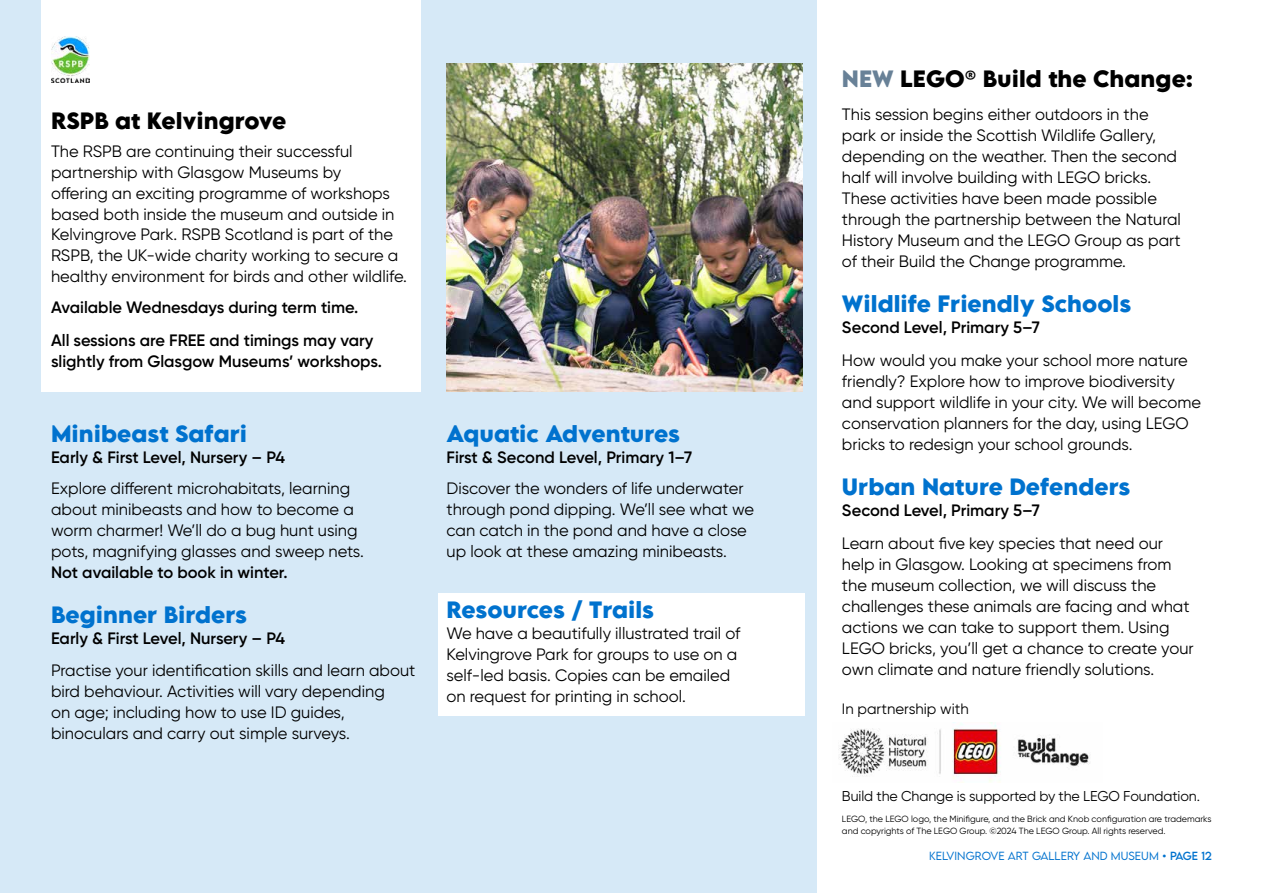
<style>
.page{position:relative;width:1263px;height:893px;background:#fff}
.page>*{position:absolute;margin:0;border:0;box-sizing:border-box;transform-origin:0 0}
.EVENT_TITLE{font:700 21px "LEMONMILK Pro";color:#0072ce}
.EVENT_TITLE-2{font:700 21px "LEMONMILK Pro";color:#000}
.BODY_TEXT{font:16.5px/21px "Gilroy";color:#000}
.BODY_TEXT-2{font:600 16.5px/21px "Gilroy";color:#000}
.BODY_TEXT-3{font:15px "Gilroy";color:#000}
.BODY_TEXT-4{font:14.25px "Gilroy";letter-spacing:-.01em;color:#000}
.BODY_TEXT-5{font:300 10.5px "LEMONMILK Pro";letter-spacing:.005em;color:#0072ce}
.BODY_TEXT-6{font:9px "Gilroy";color:#000}
.s1{color:#688197}
.s2{font-weight:400}
</style>
<div class="page">
<div style="left:0;top:0;width:816px;height:893px;background:#d6e9f7"></div>
<div style="left:41px;top:0;width:380px;height:391px;background:#fff"></div>
<img style="left:51px;top:36px;width:38px;height:46px">
<img style="left:446px;top:64px;width:357px;height:327px">
<div style="left:438px;top:593px;width:367px;height:122px;background:#fff"></div>
<img style="left:839px;top:723px;width:251px;height:59px">
<p class="EVENT_TITLE-2" style="left:51px;top:107px;width:237px">RSPB at Kelvingrove</p>
<p class="BODY_TEXT" style="left:51px;top:141px;width:357px">The RSPB are continuing their successful partnership with Glasgow Museums by<br>offering an exciting programme of workshops based both inside the museum and outside in Kelvingrove Park. RSPB Scotland is part of the RSPB, the UK-wide charity working to secure a healthy environment for birds and other wildlife.</p>
<p class="BODY_TEXT-2" style="left:51px;top:297px;width:309px">Available Wednesdays during term time.</p>
<p class="BODY_TEXT-2" style="left:51px;top:330px;width:333px">All sessions are FREE and timings may vary slightly from Glasgow Museums’ workshops.</p>
<p class="EVENT_TITLE" style="left:51px;top:419px;width:198px">Minibeast Safari</p>
<p class="BODY_TEXT-2" style="left:51px;top:446px;width:236px">Early &amp; First Level, Nursery – P4</p>
<p class="BODY_TEXT" style="left:51px;top:478px;width:314px">Explore different microhabitats, learning about minibeasts and how to become a worm charmer! We’ll do a bug hunt using pots, magnifying glasses and sweep nets.</p>
<p class="BODY_TEXT-2" style="left:51px;top:562px;width:238px">Not available to book in winter.</p>
<p class="EVENT_TITLE" style="left:51px;top:600px;width:198px">Beginner Birders</p>
<p class="BODY_TEXT-2" style="left:51px;top:628px;width:236px">Early &amp; First Level, Nursery – P4</p>
<p class="BODY_TEXT" style="left:51px;top:659px;width:366px">Practise your identification skills and learn about bird behaviour. Activities will vary depending<br>on age; including how to use ID guides, binoculars and carry out simple surveys.</p>
<p class="EVENT_TITLE" style="left:446px;top:419px;width:235px">Aquatic Adventures</p>
<p class="BODY_TEXT-2" style="left:446px;top:446px;width:247px">First &amp; Second Level, Primary 1–7</p>
<p class="BODY_TEXT" style="left:446px;top:478px;width:309px">Discover the wonders of life underwater through pond dipping. We’ll see what we can catch in the pond and have a close up look at these amazing minibeasts.</p>
<p class="EVENT_TITLE" style="left:446px;top:595px;width:209px">Resources / Trails</p>
<p class="BODY_TEXT" style="left:446px;top:623px;width:295px">We have a beautifully illustrated trail of Kelvingrove Park for groups to use on a self-led basis. Copies can be emailed on request for printing in school.</p>
<p class="EVENT_TITLE-2" style="left:842px;top:64px;width:353px"><span class="s1">NEW</span> LEGO® Build the Change:</p>
<p class="BODY_TEXT" style="left:842px;top:103px;width:341px">This session begins either outdoors in the park or inside the Scottish Wildlife Gallery, depending on the weather. Then the second half will involve building with LEGO bricks.<br>These activities have been made possible through the partnership between the Natural History Museum and the LEGO Group as part of their Build the Change programme.</p>
<p class="EVENT_TITLE" style="left:842px;top:289px;width:291px">Wildlife Friendly Schools</p>
<p class="BODY_TEXT-2" style="left:842px;top:316px;width:199px">Second Level, Primary 5–7</p>
<p class="BODY_TEXT" style="left:842px;top:349px;width:361px">How would you make your school more nature friendly? Explore how to improve biodiversity and support wildlife in your city. We will become conservation planners for the day, using LEGO bricks to redesign your school grounds.</p>
<p class="EVENT_TITLE" style="left:842px;top:472px;width:290px">Urban Nature Defenders</p>
<p class="BODY_TEXT-2" style="left:842px;top:499px;width:199px">Second Level, Primary 5–7</p>
<p class="BODY_TEXT" style="left:842px;top:532px;width:353px">Learn about five key species that need our help in Glasgow. Looking at specimens from the museum collection, we will discuss the challenges these animals are facing and what actions we can take to support them. Using LEGO bricks, you’ll get a chance to create your own climate and nature friendly solutions.</p>
<p class="BODY_TEXT-3" style="left:842px;top:699px;width:128px">In partnership with</p>
<p class="BODY_TEXT-4" style="left:842px;top:787px;width:359px">Build the Change is supported by the LEGO Foundation.</p>
<p class="BODY_TEXT-6" style="left:842px;top:813px;width:371px">LEGO, the LEGO logo, the Minifigure, and the Brick and Knob configuration are trademarks</p>
<p class="BODY_TEXT-6" style="left:842px;top:825px;width:325px">and copyrights of The LEGO Group. ©2024 The LEGO Group. All rights reserved.</p>
<p class="BODY_TEXT-5" style="left:929px;top:849px;width:284px">KELVINGROVE ART GALLERY AND MUSEUM <span class="s2">• PAGE 12</span></p>
</div>
